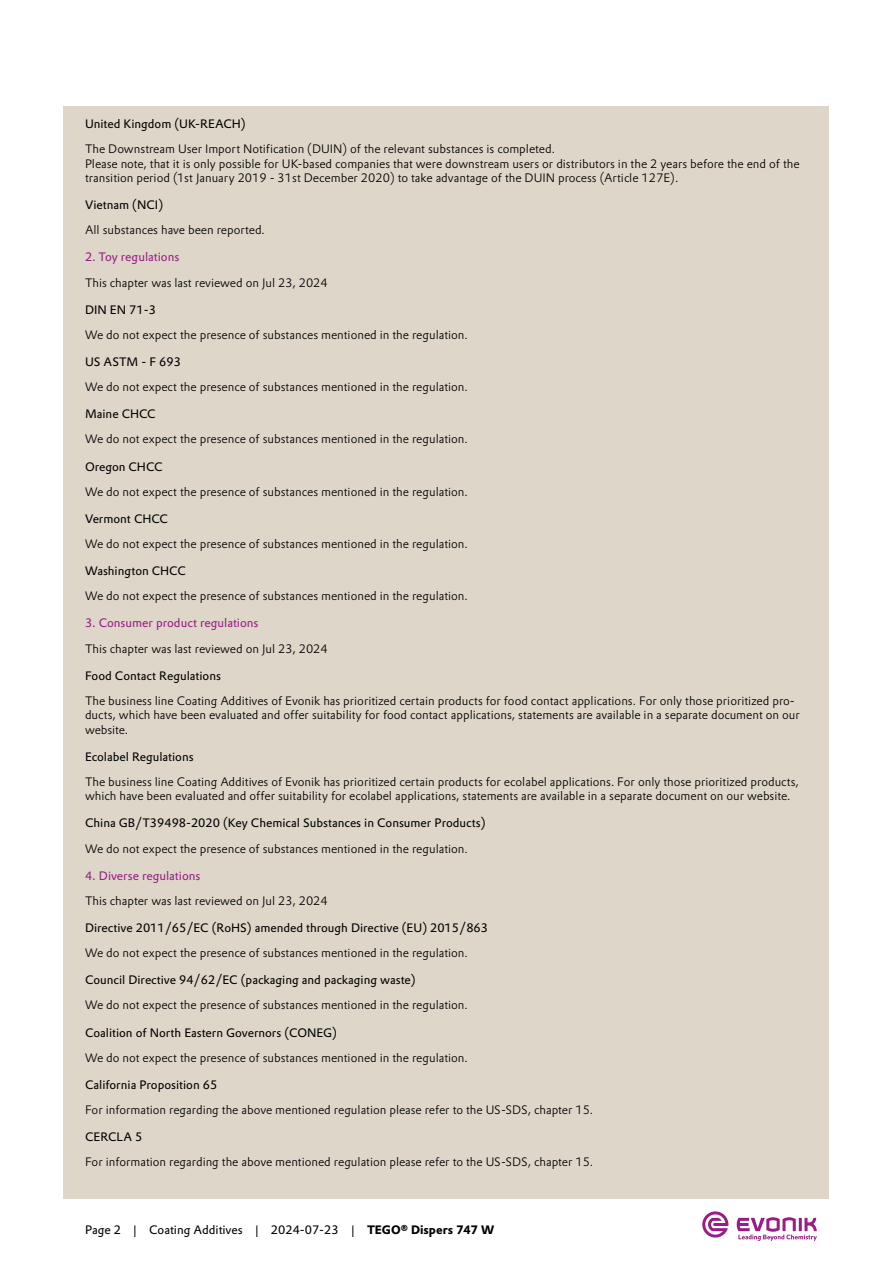
<style>
.page{position:relative;width:893px;height:1263px;background:#fff}
.page>*{position:absolute;margin:0;border:0;box-sizing:border-box;transform-origin:0 0}
.t1{font:300 12px/14.4px "Evonik Prokyon";color:#000}
.t2{font:12px "Evonik Prokyon";color:#000}
.t3{font:12px "Evonik Prokyon";color:#991d85}
.s1{font-weight:700}
</style>
<div class="page">
<div style="left:64px;top:106px;width:765px;height:1093px;background:#ddd6c9"></div>
<svg style="left:737px;top:1217px;width:80px;height:24px"></svg>
<svg style="left:702px;top:1211px;width:26px;height:26px"></svg>
<p class="t2" style="left:85px;top:115px;width:162px">United Kingdom (UK-REACH)</p>
<p class="t1" style="left:85px;top:141px;width:716px">The Downstream User Import Notification (DUIN) of the relevant substances is completed.<br>Please note, that it is only possible for UK-based companies that were downstream users or distributors in the 2 years before the end of the transition period (1st January 2019 - 31st December 2020) to take advantage of the DUIN process (Article 127E).</p>
<p class="t2" style="left:85px;top:196px;width:80px">Vietnam (NCI)</p>
<p class="t1" style="left:85px;top:222px;width:181px">All substances have been reported.</p>
<p class="t3" style="left:85px;top:248px;width:96px">2. Toy regulations</p>
<p class="t1" style="left:85px;top:274px;width:244px">This chapter was last reviewed on Jul 23, 2024</p>
<p class="t2" style="left:85px;top:300px;width:72px">DIN EN 71-3</p>
<p class="t1" style="left:85px;top:327px;width:384px">We do not expect the presence of substances mentioned in the regulation.</p>
<p class="t2" style="left:85px;top:352px;width:97px">US ASTM - F 693</p>
<p class="t1" style="left:85px;top:379px;width:384px">We do not expect the presence of substances mentioned in the regulation.</p>
<p class="t2" style="left:85px;top:405px;width:72px">Maine CHCC</p>
<p class="t1" style="left:85px;top:431px;width:384px">We do not expect the presence of substances mentioned in the regulation.</p>
<p class="t2" style="left:85px;top:457px;width:79px">Oregon CHCC</p>
<p class="t1" style="left:85px;top:484px;width:384px">We do not expect the presence of substances mentioned in the regulation.</p>
<p class="t2" style="left:85px;top:509px;width:84px">Vermont CHCC</p>
<p class="t1" style="left:85px;top:536px;width:384px">We do not expect the presence of substances mentioned in the regulation.</p>
<p class="t2" style="left:85px;top:562px;width:102px">Washington CHCC</p>
<p class="t1" style="left:85px;top:588px;width:384px">We do not expect the presence of substances mentioned in the regulation.</p>
<p class="t3" style="left:85px;top:614px;width:175px">3. Consumer product regulations</p>
<p class="t1" style="left:85px;top:640px;width:244px">This chapter was last reviewed on Jul 23, 2024</p>
<p class="t2" style="left:85px;top:666px;width:137px">Food Contact Regulations</p>
<p class="t1" style="left:85px;top:693px;width:716px">The business line Coating Additives of Evonik has prioritized certain products for food contact applications. For only those prioritized pro&shy;ducts, which have been evaluated and offer suitability for food contact applications, statements are available in a separate document on our website.</p>
<p class="t2" style="left:85px;top:747px;width:110px">Ecolabel Regulations</p>
<p class="t1" style="left:85px;top:774px;width:715px">The business line Coating Additives of Evonik has prioritized certain products for ecolabel applications. For only those prioritized products, which have been evaluated and offer suitability for ecolabel applications, statements are available in a separate document on our website.</p>
<p class="t2" style="left:85px;top:814px;width:402px">China GB/T39498-2020 (Key Chemical Substances in Consumer Products)</p>
<p class="t1" style="left:85px;top:840px;width:384px">We do not expect the presence of substances mentioned in the regulation.</p>
<p class="t3" style="left:85px;top:866px;width:117px">4. Diverse regulations</p>
<p class="t1" style="left:85px;top:893px;width:244px">This chapter was last reviewed on Jul 23, 2024</p>
<p class="t2" style="left:85px;top:918px;width:404px">Directive 2011/65/EC (RoHS) amended through Directive (EU) 2015/863</p>
<p class="t1" style="left:85px;top:945px;width:384px">We do not expect the presence of substances mentioned in the regulation.</p>
<p class="t2" style="left:85px;top:971px;width:332px">Council Directive 94/62/EC (packaging and packaging waste)</p>
<p class="t1" style="left:85px;top:997px;width:384px">We do not expect the presence of substances mentioned in the regulation.</p>
<p class="t2" style="left:85px;top:1023px;width:253px">Coalition of North Eastern Governors (CONEG)</p>
<p class="t1" style="left:85px;top:1049px;width:384px">We do not expect the presence of substances mentioned in the regulation.</p>
<p class="t2" style="left:85px;top:1075px;width:134px">California Proposition 65</p>
<p class="t1" style="left:85px;top:1102px;width:510px">For information regarding the above mentioned regulation please refer to the US-SDS, chapter 15.</p>
<p class="t2" style="left:85px;top:1127px;width:59px">CERCLA 5</p>
<p class="t1" style="left:85px;top:1154px;width:510px">For information regarding the above mentioned regulation please refer to the US-SDS, chapter 15.</p>
<p class="t2" style="left:85px;top:1220px;width:411px">Page 2 | Coating Additives | 2024-07-23 | <span class="s1">TEGO® Dispers 747 W</span></p>
</div>
